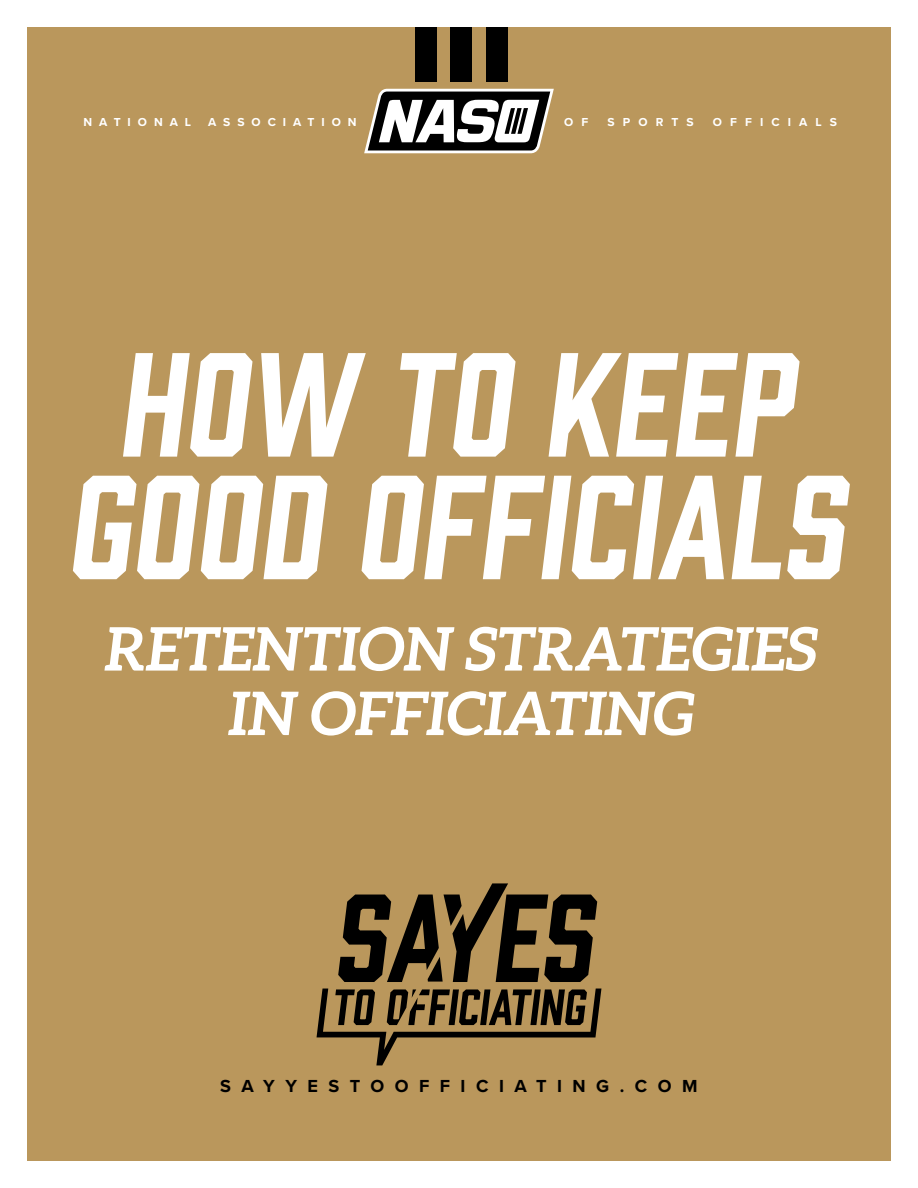
<style>
.page{position:relative;width:918px;height:1188px;background:#fff}
.page>*{position:absolute;margin:0;border:0;box-sizing:border-box;transform-origin:0 0}
.t1{font:136.2px/122.6px "Prohibition";color:#fff;text-align:center}
.t2{font:700 60px/64.5px "Aleo";color:#fff;text-align:center}
.t3{font:700 18.15px "Proxima Nova";letter-spacing:.58em;color:#000}
.t4{font:700 12px "Proxima Nova";letter-spacing:.58em;color:#fff}
.t5{font:700 12px "Proxima Nova";letter-spacing:.675em;color:#fff}
</style>
<div class="page">
<div style="left:27px;top:27px;width:864px;height:1134px;background:#ba975c"></div>
<svg style="left:364px;top:89px;width:190px;height:64px;background:#84807b"></svg>
<div style="left:415px;top:27px;width:21px;height:54px;background:#000"></div>
<div style="left:451px;top:27px;width:21px;height:54px;background:#000"></div>
<div style="left:486px;top:27px;width:21px;height:54px;background:#000"></div>
<svg style="left:317px;top:989px;width:284px;height:76px"></svg>
<svg style="left:338px;top:883px;width:259px;height:99px"></svg>
<p class="t4" style="left:84px;top:113px;width:109px">NATIONAL</p>
<p class="t4" style="left:208px;top:113px;width:150px">ASSOCIATION</p>
<p class="t4" style="left:564px;top:113px;width:26px">O F</p>
<p class="t4" style="left:608px;top:113px;width:88px">SPORTS</p>
<p class="t5" style="left:713px;top:113px;width:126px">OFFICIALS</p>
<h1 class="t1" style="left:66px;top:333px;width:800px">HOW TO KEEP<br>GOOD OFFICIALS</h1>
<p class="t2" style="left:103px;top:616px;width:721px">RETENTION STRATEGIES<br>IN OFFICIATING</p>
<p class="t3" style="left:220px;top:1072px;width:479px">SAYYESTOOFFICIATING.COM</p>
</div>
